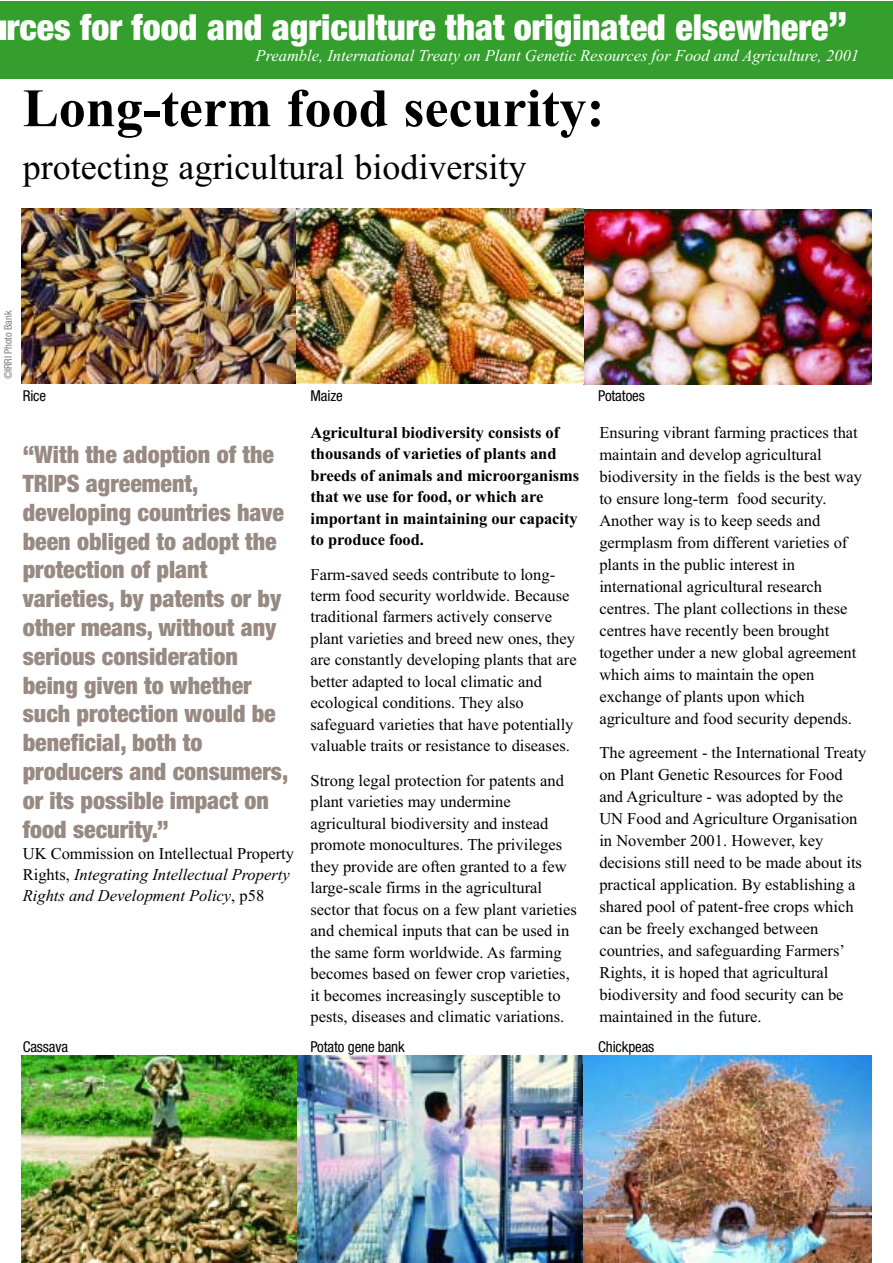
<style>
.page{position:relative;width:893px;height:1263px;background:#fff}
.page>*{position:absolute;margin:0;border:0;box-sizing:border-box;transform-origin:0 0}
.t1{font:700 54px "Times";color:#000}
.t2{font:900 condensed 36px "Helvetica Neue";color:#fff}
.t3{font:36px "Times";color:#000}
.t4{font:900 condensed 24px/28.8px "Helvetica Neue";color:#988a83}
.t5{font:16.5px/22px "Times";color:#000}
.t6{font:700 16.5px/21.5px "Times";letter-spacing:-.005em;color:#000}
.t7{font:italic 16.5px/21px "Times";color:#000}
.t8{font:italic 16.5px "Times";color:#fff}
.t9{font:condensed 15px "Helvetica Neue";letter-spacing:-.01em;color:#000}
.t10{font:condensed 10.5px "Helvetica Neue";letter-spacing:-.01em;color:#808080}
.s1{font-size:39px}
.s2{font-style:normal}
</style>
<div class="page">
<div style="left:0;top:1px;width:892px;height:78px;background:#349f2c"></div>
<svg style="left:269px;top:1055px;width:31px;height:1px"></svg>
<img style="left:296px;top:209px;width:576px;height:175px">
<img style="left:21px;top:209px;width:275px;height:174px">
<img style="left:296px;top:209px;width:288px;height:174px">
<img style="left:296px;top:1056px;width:288px;height:207px">
<img style="left:21px;top:1056px;width:275px;height:207px">
<img style="left:584px;top:1056px;width:288px;height:207px">
<h2 class="t2" style="left:7px;top:15px;width:842px">rces for food and agriculture that originated elsewhere<span class="s1">”</span></h2>
<p class="t8" style="left:256px;top:46px;width:605px">Preamble, International Treaty on Plant Genetic Resources for Food and Agriculture, 2001</p>
<h1 class="t1" style="left:23px;top:76px;width:583px">Long-term food security:</h1>
<h2 class="t3" style="left:23px;top:145px;width:505px">protecting agricultural biodiversity</h2>
<p class="t10" style="left:4px;top:379px;width:70px;rotate:-90deg">©IRRI Photo Bank</p>
<p class="t9" style="left:23px;top:390px;width:25px">Rice</p>
<p class="t9" style="left:310px;top:390px;width:34px">Maize</p>
<p class="t9" style="left:598px;top:390px;width:48px">Potatoes</p>
<p class="t4" style="left:23px;top:442px;width:267px">“With the adoption of the<br>TRIPS agreement, developing countries have been obliged to adopt the protection of plant varieties, by patents or by other means, without any serious consideration being given to whether such protection would be beneficial, both to producers and consumers, or its possible impact on food security.”</p>
<p class="t7" style="left:23px;top:842px;width:273px"><span class="s2">UK Commission on Intellectual Property<br>Rights,</span> Integrating Intellectual Property<br>Rights and Development Policy<span class="s2">, p58</span></p>
<p class="t6" style="left:310px;top:421px;width:270px">Agricultural biodiversity consists of thousands of varieties of plants and breeds of animals and microorganisms that we use for food, or which are important in maintaining our capacity to produce food.</p>
<p class="t5" style="left:310px;top:563px;width:268px;line-height:21.5px">Farm-saved seeds contribute to long&shy;term food security worldwide. Because traditional farmers actively conserve plant varieties and breed new ones, they are constantly developing plants that are better adapted to local climatic and ecological conditions. They also safeguard varieties that have potentially valuable traits or resistance to diseases.</p>
<p class="t5" style="left:310px;top:769px;width:268px;line-height:21.5px">Strong legal protection for patents and plant varieties may undermine agricultural biodiversity and instead promote monocultures. The privileges they provide are often granted to a few large-scale firms in the agricultural sector that focus on a few plant varieties and chemical inputs that can be used in the same form worldwide. As farming becomes based on fewer crop varieties, it becomes increasingly susceptible to pests, diseases and climatic variations.</p>
<p class="t5" style="left:599px;top:421px;width:264px">Ensuring vibrant farming practices that maintain and develop agricultural biodiversity in the fields is the best way to ensure long-term food security.<br>Another way is to keep seeds and germplasm from different varieties of plants in the public interest in international agricultural research centres. The plant collections in these centres have recently been brought together under a new global agreement which aims to maintain the open exchange of plants upon which agriculture and food security depends.</p>
<p class="t5" style="left:599px;top:742px;width:269px">The agreement - the International Treaty on Plant Genetic Resources for Food and Agriculture - was adopted by the UN Food and Agriculture Organisation in November 2001. However, key decisions still need to be made about its practical application. By establishing a shared pool of patent-free crops which can be freely exchanged between countries, and safeguarding Farmers’ Rights, it is hoped that agricultural biodiversity and food security can be maintained in the future.</p>
<p class="t9" style="left:23px;top:1041px;width:47px">Cassava</p>
<p class="t9" style="left:310px;top:1041px;width:96px">Potato gene bank</p>
<p class="t9" style="left:598px;top:1041px;width:58px">Chickpeas</p>
</div>
